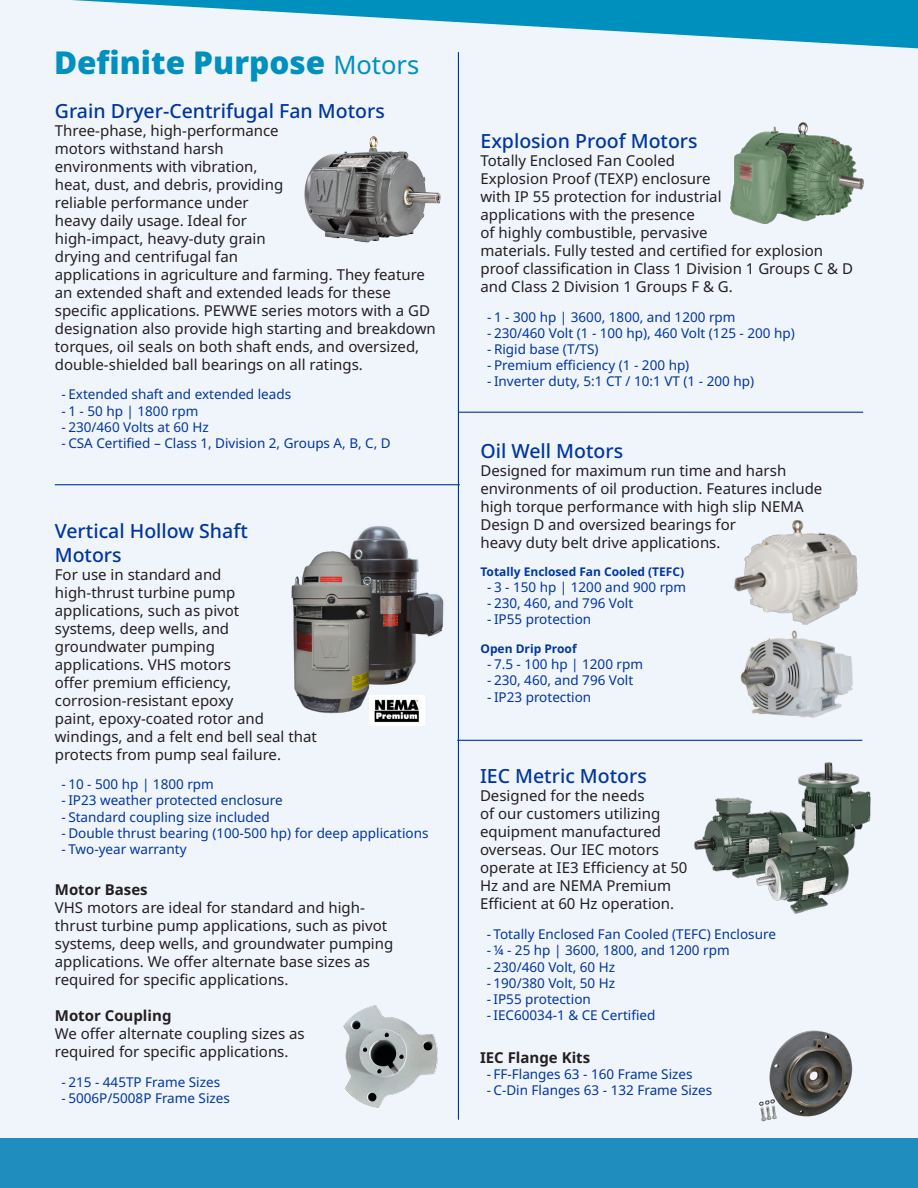
<style>
.page{position:relative;width:918px;height:1188px;background:#f0f4fb}
.page>*{position:absolute;margin:0;border:0;box-sizing:border-box;transform-origin:0 0}
.Product_Title{font:900 31.5px "Noto Sans";color:#0090be}
.Product_Title-2{font:500 19.5px/23.4px "Noto Sans";color:#0036a0}
.Product_Description{font:15px/18px "Noto Sans";color:#231f20}
.Product_Description-2{font:700 15px "Noto Sans";color:#231f20}
.t1{font:13.5px "Noto Sans";color:#0036a0}
.Product_Bullets_Title{font:700 12px "Noto Sans";color:#0036a0}
.s1{font-weight:400;font-size:25.5px}
</style>
<div class="page">
<img style="left:740px;top:630px;width:113px;height:88px">
<img style="left:352px;top:522px;width:106px;height:166px">
<img style="left:734px;top:520px;width:124px;height:105px">
<img style="left:730px;top:123px;width:133px;height:101px">
<img style="left:694px;top:762px;width:177px;height:152px">
<hr style="left:458px;top:52px;width:1px;height:1068px;background:#0036a0">
<img style="left:343px;top:1005px;width:95px;height:103px">
<hr style="left:457px;top:740px;width:405px;height:1px;background:#0036a0">
<hr style="left:458px;top:412px;width:405px;height:1px;background:#0036a0">
<img style="left:759px;top:1030px;width:94px;height:92px">
<svg style="left:72px;top:0;width:846px;height:48px"></svg>
<img style="left:370px;top:695px;width:54px;height:30px">
<img style="left:304px;top:136px;width:137px;height:107px">
<hr style="left:55px;top:484px;width:405px;height:1px;background:#0036a0">
<img style="left:291px;top:544px;width:107px;height:179px">
<div style="left:0;top:1139px;width:918px;height:49px;background:#1f8ebe"></div>
<p class="Product_Title" style="left:54px;top:38px;width:367px">Definite Purpose <span class="s1">Motors</span></p>
<p class="Product_Title-2" style="left:55px;top:99px;width:331px">Grain Dryer-Centrifugal Fan Motors</p>
<p class="Product_Description" style="left:55px;top:122px;width:382px">Three-phase, high-performance<br>motors withstand harsh<br>environments with vibration,<br>heat, dust, and debris, providing<br>reliable performance under<br>heavy daily usage. Ideal for<br>high-impact, heavy-duty grain<br>drying and centrifugal fan<br>applications in agriculture and farming. They feature an extended shaft and extended leads for these specific applications. PEWWE series motors with a GD designation also provide high starting and breakdown torques, oil seals on both shaft ends, and oversized, double-shielded ball bearings on all ratings.</p>
<p class="t1" style="left:62px;top:385px;width:231px">- Extended shaft and extended leads</p>
<p class="t1" style="left:62px;top:401px;width:138px">- 1 - 50 hp | 1800 rpm</p>
<p class="t1" style="left:62px;top:417px;width:149px">- 230/460 Volts at 60 Hz</p>
<p class="t1" style="left:62px;top:434px;width:331px">- CSA Certified – Class 1, Division 2, Groups A, B, C, D</p>
<p class="Product_Title-2" style="left:55px;top:520px;width:194px">Vertical Hollow Shaft<br>Motors</p>
<p class="Product_Description" style="left:55px;top:565px;width:264px">For use in standard and<br>high-thrust turbine pump applications, such as pivot<br>systems, deep wells, and groundwater pumping<br>applications. VHS motors<br>offer premium efficiency, corrosion-resistant epoxy<br>paint, epoxy-coated rotor and windings, and a felt end bell seal that protects from pump seal failure.</p>
<p class="t1" style="left:62px;top:775px;width:154px">- 10 - 500 hp | 1800 rpm</p>
<p class="t1" style="left:62px;top:791px;width:223px">- IP23 weather protected enclosure</p>
<p class="t1" style="left:62px;top:807px;width:210px">- Standard coupling size included</p>
<p class="t1" style="left:62px;top:823px;width:368px">- Double thrust bearing (100-500 hp) for deep applications</p>
<p class="t1" style="left:62px;top:840px;width:127px">- Two-year warranty</p>
<p class="Product_Description-2" style="left:55px;top:879px;width:94px">Motor Bases</p>
<p class="Product_Description" style="left:55px;top:899px;width:340px">VHS motors are ideal for standard and high&shy;thrust turbine pump applications, such as pivot systems, deep wells, and groundwater pumping applications. We offer alternate base sizes as required for specific applications.</p>
<p class="Product_Description-2" style="left:55px;top:1005px;width:118px">Motor Coupling</p>
<p class="Product_Description" style="left:55px;top:1025px;width:251px">We offer alternate coupling sizes as required for specific applications.</p>
<p class="t1" style="left:62px;top:1073px;width:160px">- 215 - 445TP Frame Sizes</p>
<p class="t1" style="left:62px;top:1089px;width:170px">- 5006P/5008P Frame Sizes</p>
<p class="Product_Title-2" style="left:481px;top:130px;width:219px">Explosion Proof Motors</p>
<p class="Product_Description" style="left:481px;top:152px;width:374px">Totally Enclosed Fan Cooled<br>Explosion Proof (TEXP) enclosure<br>with IP 55 protection for industrial<br>applications with the presence<br>of highly combustible, pervasive<br>materials. Fully tested and certified for explosion proof classification in Class 1 Division 1 Groups C &amp; D and Class 2 Division 1 Groups F &amp; G.</p>
<p class="t1" style="left:487px;top:307px;width:250px">- 1 - 300 hp | 3600, 1800, and 1200 rpm</p>
<p class="t1" style="left:487px;top:323px;width:309px">- 230/460 Volt (1 - 100 hp), 460 Volt (125 - 200 hp)</p>
<p class="t1" style="left:487px;top:340px;width:113px">- Rigid base (T/TS)</p>
<p class="t1" style="left:487px;top:356px;width:204px">- Premium efficiency (1 - 200 hp)</p>
<p class="t1" style="left:487px;top:372px;width:268px">- Inverter duty, 5:1 CT / 10:1 VT (1 - 200 hp)</p>
<p class="Product_Title-2" style="left:481px;top:439px;width:144px">Oil Well Motors</p>
<p class="Product_Description" style="left:481px;top:462px;width:343px">Designed for maximum run time and harsh environments of oil production. Features include high torque performance with high slip NEMA Design D and oversized bearings for<br>heavy duty belt drive applications.</p>
<p class="Product_Bullets_Title" style="left:481px;top:563px;width:205px">Totally Enclosed Fan Cooled (TEFC)</p>
<p class="t1" style="left:487px;top:577px;width:200px">- 3 - 150 hp | 1200 and 900 rpm</p>
<p class="t1" style="left:487px;top:594px;width:148px">- 230, 460, and 796 Volt</p>
<p class="t1" style="left:487px;top:610px;width:106px">- IP55 protection</p>
<p class="Product_Bullets_Title" style="left:481px;top:640px;width:98px">Open Drip Proof</p>
<p class="t1" style="left:487px;top:655px;width:157px">- 7.5 - 100 hp | 1200 rpm</p>
<p class="t1" style="left:487px;top:671px;width:148px">- 230, 460, and 796 Volt</p>
<p class="t1" style="left:487px;top:687px;width:106px">- IP23 protection</p>
<p class="Product_Title-2" style="left:480px;top:765px;width:168px">IEC Metric Motors</p>
<p class="Product_Description" style="left:480px;top:787px;width:209px">Designed for the needs<br>of our customers utilizing equipment manufactured overseas. Our IEC motors operate at IE3 Efficiency at 50<br>Hz and are NEMA Premium<br>Efficient at 60 Hz operation.</p>
<p class="t1" style="left:487px;top:925px;width:291px">- Totally Enclosed Fan Cooled (TEFC) Enclosure</p>
<p class="t1" style="left:487px;top:941px;width:244px">- ¼ - 25 hp | 3600, 1800, and 1200 rpm</p>
<p class="t1" style="left:487px;top:957px;width:130px">- 230/460 Volt, 60 Hz</p>
<p class="t1" style="left:487px;top:973px;width:130px">- 190/380 Volt, 50 Hz</p>
<p class="t1" style="left:487px;top:990px;width:106px">- IP55 protection</p>
<p class="t1" style="left:487px;top:1006px;width:170px">- IEC60034-1 &amp; CE Certified</p>
<p class="Product_Description-2" style="left:480px;top:1047px;width:112px">IEC Flange Kits</p>
<p class="t1" style="left:487px;top:1065px;width:207px">- FF-Flanges 63 - 160 Frame Sizes</p>
<p class="t1" style="left:487px;top:1081px;width:227px">- C-Din Flanges 63 - 132 Frame Sizes</p>
</div>
